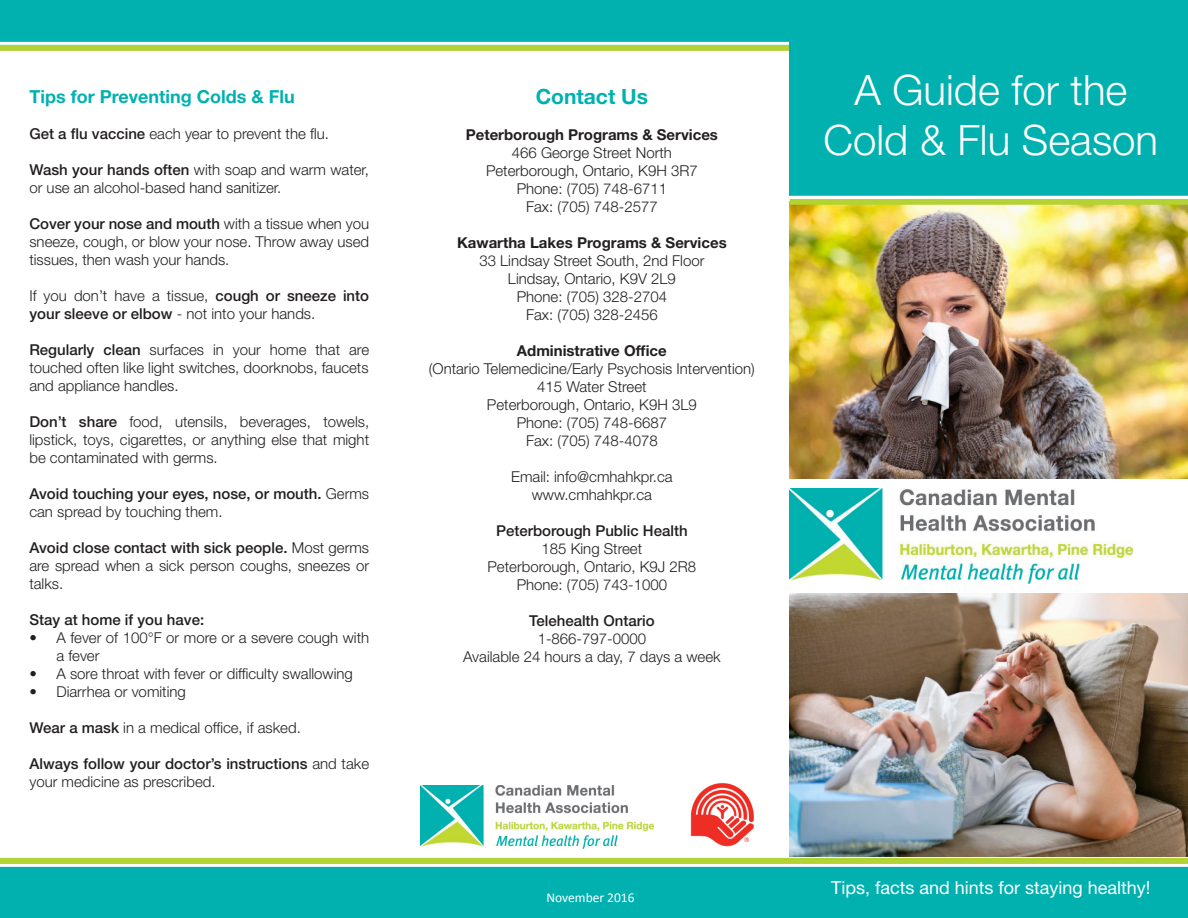
<style>
.page{position:relative;width:1188px;height:918px;background:#fff}
.page>*{position:absolute;margin:0;border:0;box-sizing:border-box;transform-origin:0 0}
.t1{font:300 42px "Helvetica Neue LT Std";color:#fff}
.t2{font:700 21px "Helvetica Neue LT Std";color:#00b1b0}
.t3{font:18px "Helvetica Neue LT Std";color:#fff}
.t4{font:700 18px "Helvetica Neue LT Std";color:#00b1b0}
.t5{font:300 15px/18px "Helvetica Neue LT Std";color:#231f20}
.t6{font:500 15px/18px "Helvetica Neue LT Std";color:#231f20}
.t7{font:700 15px "Helvetica Neue LT Std";color:#231f20}
.t8{font:13.5px "Calibri";color:#fff}
.s1{font-weight:500}
.s2{font-weight:300}
.s3{font-weight:700}
</style>
<div class="page">
<img style="left:790px;top:594px;width:398px;height:263px">
<img style="left:790px;top:205px;width:398px;height:273px">
<svg style="left:0;top:0;width:790px;height:51px;background:#17b5a1"></svg>
<hr style="left:0;top:42px;width:800px;height:3px;background:#fff">
<div style="left:790px;top:0;width:398px;height:196px;background:#00b1b0"></div>
<div style="left:790px;top:199px;width:398px;height:6px;background:#b3d234"></div>
<svg style="left:0;top:858px;width:1188px;height:60px;background:#12b4a3"></svg>
<hr style="left:0;top:864px;width:1188px;height:3px;background:#fff">
<img style="left:421px;top:786px;width:232px;height:62px">
<img style="left:690px;top:783px;width:64px;height:64px">
<img style="left:790px;top:489px;width:343px;height:94px">
<p class="t4" style="left:29px;top:86px;width:267px">Tips for Preventing Colds &amp; Flu</p>
<p class="t5" style="left:29px;top:125px;width:301px"><span class="s1">Get a flu vaccine</span> each year to prevent the flu.</p>
<p class="t5" style="left:29px;top:161px;width:341px"><span class="s1">Wash your hands often</span> with soap and warm water, or use an alcohol-based hand sanitizer.</p>
<p class="t5" style="left:29px;top:215px;width:341px;text-align:justify"><span class="s1">Cover your nose and mouth</span> with a tissue when you sneeze, cough, or blow your nose. Throw away used tissues, then wash your hands.</p>
<p class="t5" style="left:29px;top:287px;width:341px">If you don’t have a tissue, <span class="s1">cough or sneeze into your sleeve or elbow</span> - not into your hands.</p>
<p class="t5" style="left:29px;top:341px;width:341px"><span class="s1">Regularly clean</span> surfaces in your home that are touched often like light switches, doorknobs, faucets</p>
<p class="t5" style="left:29px;top:377px;width:151px">and appliance handles.</p>
<p class="t5" style="left:29px;top:413px;width:341px;text-align:justify"><span class="s1">Don’t share</span> food, utensils, beverages, towels, lipstick, toys, cigarettes, or anything else that might be contaminated with germs.</p>
<p class="t6" style="left:29px;top:485px;width:341px">Avoid touching your eyes, nose, or mouth. <span class="s2">Germs can spread by touching them.</span></p>
<p class="t5" style="left:29px;top:539px;width:341px;text-align:justify"><span class="s1">Avoid close contact with sick people.</span> Most germs are spread when a sick person coughs, sneezes or talks.</p>
<p class="t6" style="left:29px;top:611px;width:176px">Stay at home if you have:</p>
<p class="t5" style="left:56px;top:629px;width:314px;text-indent:-27px">• A fever of 100°F or more or a severe cough with a fever</p>
<p class="t5" style="left:29px;top:665px;width:325px">• A sore throat with fever or difficulty swallowing</p>
<p class="t5" style="left:29px;top:683px;width:158px">• Diarrhea or vomiting</p>
<p class="t5" style="left:29px;top:719px;width:273px"><span class="s1">Wear a mask</span> in a medical office, if asked.</p>
<p class="t6" style="left:29px;top:755px;width:341px">Always follow your doctor’s instructions <span class="s2">and take your medicine as prescribed.</span></p>
<p class="t2" style="left:536px;top:84px;width:114px">Contact Us</p>
<p class="t7" style="left:466px;top:126px;width:254px">Peterborough Programs &amp; Services</p>
<p class="t5" style="left:512px;top:144px;width:162px">466 George Street North</p>
<p class="t5" style="left:486px;top:162px;width:213px">Peterborough, Ontario, K9H 3R7</p>
<p class="t5" style="left:517px;top:180px;width:152px">Phone: (705) 748-6711</p>
<p class="t5" style="left:526px;top:198px;width:133px">Fax: (705) 748-2577</p>
<p class="t7" style="left:457px;top:234px;width:271px">Kawartha Lakes Programs &amp; Services</p>
<p class="t5" style="left:479px;top:252px;width:227px">33 Lindsay Street South, 2nd Floor</p>
<p class="t5" style="left:508px;top:270px;width:169px">Lindsay, Ontario, K9V 2L9</p>
<p class="t5" style="left:517px;top:288px;width:152px">Phone: (705) 328-2704</p>
<p class="t5" style="left:526px;top:306px;width:133px">Fax: (705) 328-2456</p>
<p class="t5" style="left:429px;top:342px;width:327px;text-align:center"><span class="s3">Administrative Office<br></span>(Ontario Telemedicine/Early Psychosis Intervention)</p>
<p class="t5" style="left:537px;top:378px;width:111px">415 Water Street</p>
<p class="t5" style="left:487px;top:396px;width:211px">Peterborough, Ontario, K9H 3L9</p>
<p class="t5" style="left:517px;top:414px;width:152px">Phone: (705) 748-6687</p>
<p class="t5" style="left:526px;top:432px;width:133px">Fax: (705) 748-4078</p>
<p class="t5" style="left:511px;top:468px;width:163px">Email: info@cmhahkpr.ca</p>
<p class="t5" style="left:532px;top:486px;width:122px">www.cmhahkpr.ca</p>
<p class="t6" style="left:496px;top:522px;width:193px">Peterborough Public Health</p>
<p class="t5" style="left:488px;top:540px;width:210px;text-align:center">185 King Street<br>Peterborough, Ontario, K9J 2R8</p>
<p class="t5" style="left:517px;top:576px;width:152px">Phone: (705) 743-1000</p>
<p class="t6" style="left:529px;top:612px;width:127px">Telehealth Ontario</p>
<p class="t5" style="left:538px;top:630px;width:110px">1-866-797-0000</p>
<p class="t5" style="left:463px;top:648px;width:259px">Available 24 hours a day, 7 days a week</p>
<p class="t8" style="left:546px;top:889px;width:90px">November 2016</p>
<p class="t1" style="left:854px;top:64px;width:275px">A Guide for the</p>
<p class="t1" style="left:824px;top:115px;width:336px">Cold &amp; Flu Season</p>
<p class="t3" style="left:831px;top:877px;width:321px">Tips, facts and hints for staying healthy!</p>
</div>
